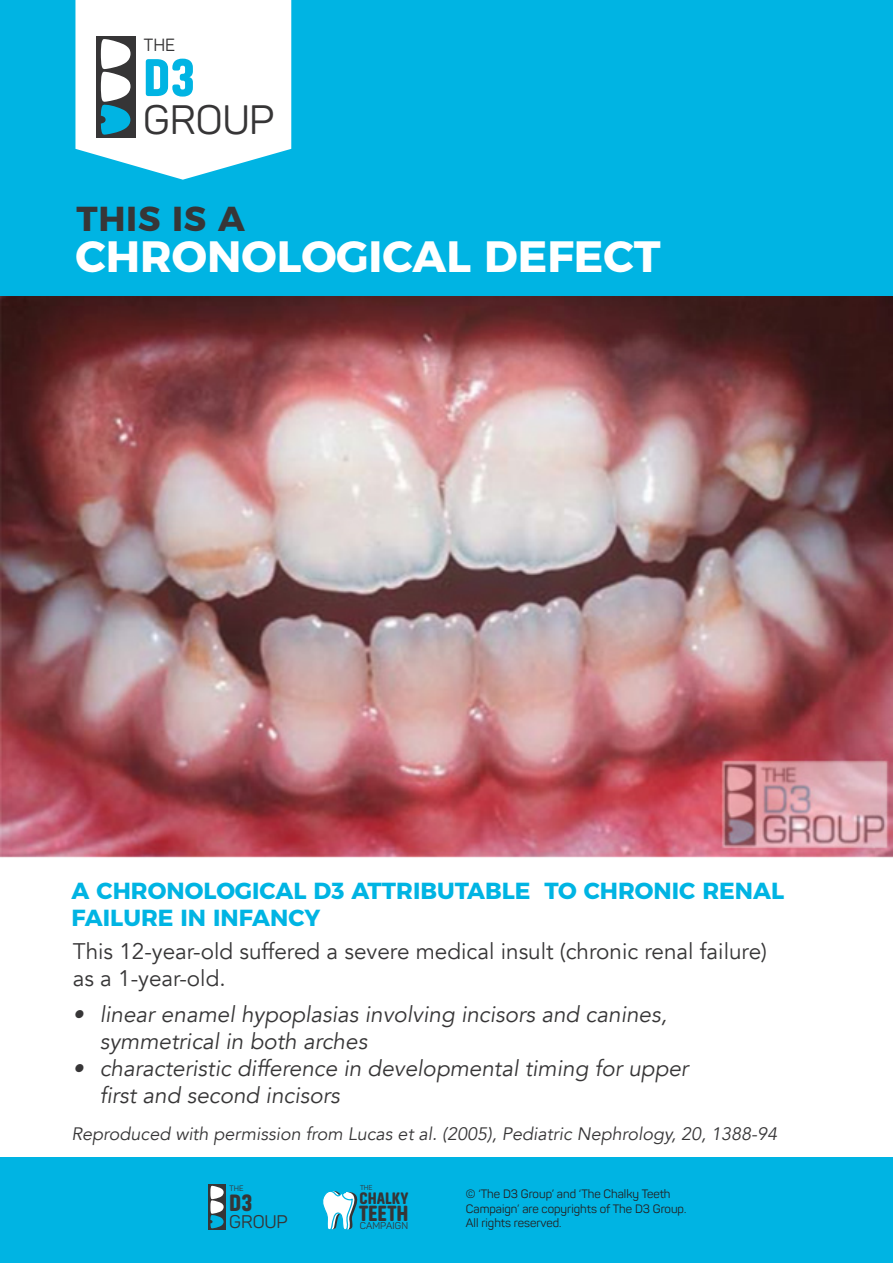
<style>
.page{position:relative;width:893px;height:1263px;background:#fff}
.page>*{position:absolute;margin:0;border:0;box-sizing:border-box;transform-origin:0 0}
.t1{font:900 53.25px "Akhand Soft";color:#00b4e3}
.t2{font:700 43.8px "Montserrat";color:#fff}
.t3{font:40.5px "Panton";color:#363536}
.t4{font:700 34.65px "Montserrat";letter-spacing:.02em;color:#373637}
.t5{font:900 23.7px "Akhand Soft";color:#363536}
.t6{font:700 23.25px "Montserrat";color:#00b4e3}
.t7{font:italic 22.5px/27px "Avenir";color:#373637}
.t8{font:22.5px "Avenir";color:#373637}
.t9{font:900 22.05px "Akhand Soft";color:#363536}
.t10{font:italic 18px "Avenir";color:#373637}
.t11{font:18px "Panton";color:#363536}
.t12{font:17.4px "Panton";color:#363536}
.t13{font:900 16.65px "Akhand Soft";color:#363536}
.t14{font:12px/14.4px "Panton";color:#231f20}
.t15{font:9.75px "Panton";letter-spacing:.02em;color:#363536}
.t16{font:7.8px "Panton";color:#363536}
.t17{font:7.05px "Panton";color:#363536}
</style>
<div class="page">
<div style="left:0;top:0;width:892px;height:298px;background:#00b4e3"></div>
<img style="left:0;top:296px;width:893px;height:562px">
<svg style="left:75px;top:0;width:216px;height:180px"></svg>
<div style="left:0;top:1158px;width:893px;height:105px;background:#00b4e3"></div>
<svg style="left:323px;top:1191px;width:35px;height:39px"></svg>
<div style="left:208px;top:1184px;width:18px;height:45px;background:#363536"></div>
<svg style="left:210px;top:1185px;width:14px;height:43px"></svg>
<p class="t12" style="left:144px;top:34px;width:33px">THE</p>
<p class="t1" style="left:143px;top:48px;width:53px">D3</p>
<p class="t3" style="left:143px;top:95px;width:133px">GROUP</p>
<p class="t4" style="left:76px;top:191px;width:170px">THIS IS A</p>
<p class="t2" style="left:75px;top:220px;width:587px">CHRONOLOGICAL DEFECT</p>
<p class="t6" style="left:72px;top:871px;width:714px">A CHRONOLOGICAL D3 ATTRIBUTABLE TO CHRONIC RENAL</p>
<p class="t6" style="left:72px;top:899px;width:250px">FAILURE IN INFANCY</p>
<p class="t8" style="left:73px;top:938px;width:696px">This 12-year-old suffered a severe medical insult (chronic renal failure)</p>
<p class="t8" style="left:73px;top:965px;width:154px">as a 1-year-old.</p>
<p class="t7" style="left:100px;top:1001px;width:569px;text-indent:-27px">• linear enamel hypoplasias involving incisors and canines, symmetrical in both arches</p>
<p class="t7" style="left:100px;top:1055px;width:590px;text-indent:-27px">• characteristic difference in developmental timing for upper first and second incisors</p>
<p class="t10" style="left:72px;top:1123px;width:707px">Reproduced with permission from Lucas et al. (2005), Pediatric Nephrology, 20, 1388-94</p>
<p class="t17" style="left:360px;top:1184px;width:14px">THE</p>
<p class="t15" style="left:360px;top:1220px;width:50px">CAMPAIGN</p>
<p class="t16" style="left:230px;top:1183px;width:15px">THE</p>
<p class="t11" style="left:229px;top:1210px;width:60px">GROUP</p>
<p class="t5" style="left:229px;top:1190px;width:25px">D3</p>
<p class="t14" style="left:466px;top:1187px;width:222px">© ‘The D3 Group’ and ‘The Chalky Teeth<br>Campaign’ are copyrights of The D3 Group.<br>All rights reserved.</p>
<p class="t13" style="left:360px;top:1189px;width:50px">CHALKY</p>
<p class="t9" style="left:359px;top:1201px;width:51px">TEETH</p>
</div>
